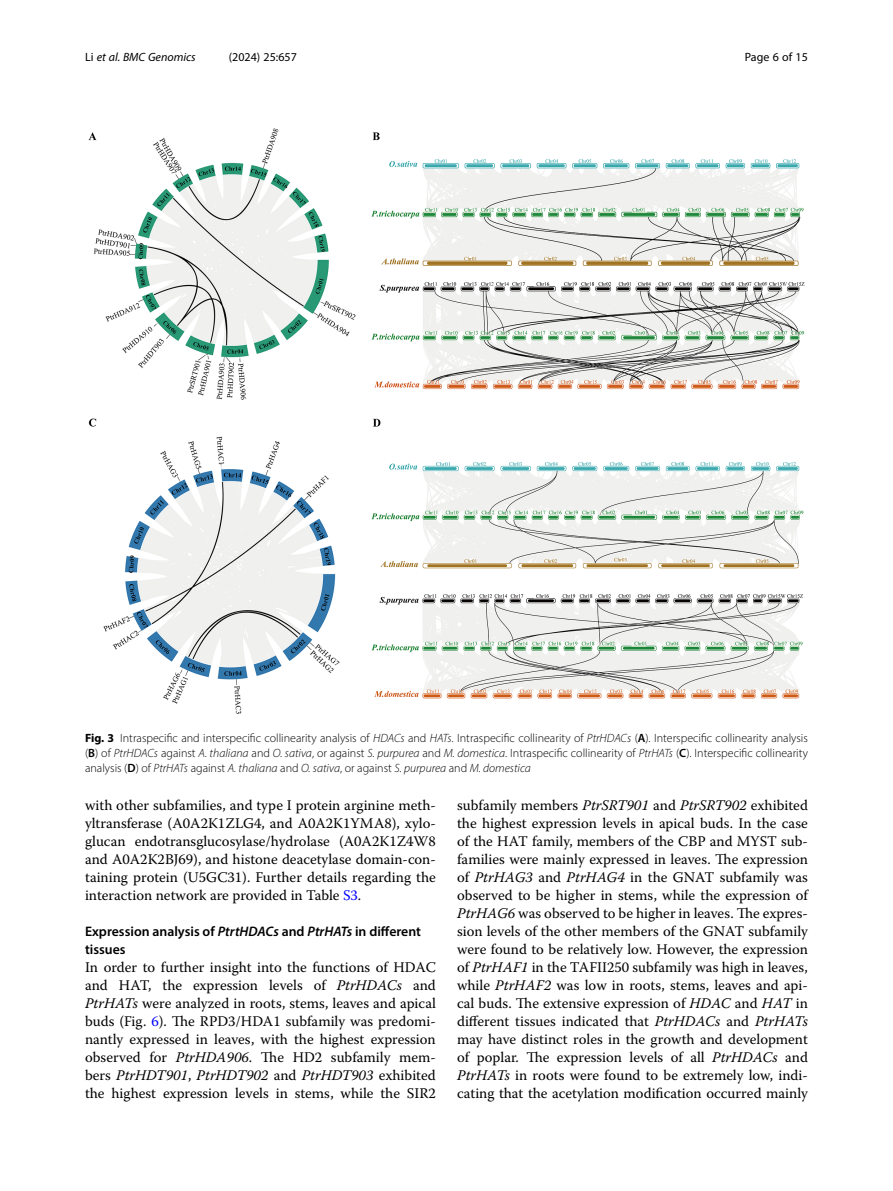
<style>
.page{position:relative;width:893px;height:1191px;background:#fff}
.page>*{position:absolute;margin:0;border:0;box-sizing:border-box;transform-origin:0 0}
.Body_Text{font:14.7px/18px "Warnock Pro";color:#000;text-align:justify}
.Head_2{font:600 13.8px/18px "Myriad Pro";color:#000}
.Figure_Caption{font:300 12px/15px "Myriad Pro";color:#000;text-align:justify}
.t1{font:12px "Myriad Pro";color:#000}
.t2{font:italic 12px "Myriad Pro";color:#000}
.s1{font-style:normal}
.s2{font-weight:700}
.s3{font-style:italic}
.s4{font-weight:600}
.s5{color:#00f}
</style>
<div class="page">
<img style="left:88px;top:128px;width:717px;height:586px">
<p class="t2" style="left:85px;top:50px;width:112px"><span class="s1">Li</span> et al. BMC Genomics</p>
<p class="t1" style="left:229px;top:50px;width:70px">(2024) 25:657</p>
<p class="t1" style="left:745px;top:50px;width:65px">Page 6 of 15</p>
<p class="Figure_Caption" style="left:85px;top:730px;width:724px"><span class="s2">Fig. 3</span> Intraspecific and interspecific collinearity analysis of <span class="s3">HDACs</span> and <span class="s3">HATs</span>. Intraspecific collinearity of <span class="s3">PtrHDACs</span> (<span class="s4">A</span>). Interspecific collinearity analysis (<span class="s4">B</span>) of <span class="s3">PtrHDACs</span> against <span class="s3">A. thaliana</span> and <span class="s3">O. sativa</span>, or against <span class="s3">S. purpurea</span> and <span class="s3">M. domestica</span>. Intraspecific collinearity of <span class="s3">PtrHATs</span> (<span class="s4">C</span>). Interspecific collinearity analysis (<span class="s4">D</span>) of <span class="s3">PtrHATs</span> against <span class="s3">A. thaliana</span> and <span class="s3">O. sativa</span>, or against <span class="s3">S. purpurea</span> and <span class="s3">M. domestica</span></p>
<p class="Body_Text" style="left:85px;top:796px;width:352px">with other subfamilies, and type I protein arginine meth&shy;yltransferase (A0A2K1ZLG4, and A0A2K1YMA8), xylo&shy;glucan endotransglucosylase/hydrolase (A0A2K1Z4W8 and A0A2K2BJ69), and histone deacetylase domain-con&shy;taining protein (U5GC31). Further details regarding the interaction network are provided in Table <span class="s5">S3</span>.</p>
<p class="Head_2" style="left:85px;top:922px;width:337px">Expression analysis of <span class="s3">PtrtHDACs</span> and <span class="s3">PtrHATs</span> in different tissues</p>
<p class="Body_Text" style="left:85px;top:958px;width:352px">In order to further insight into the functions of HDAC and HAT, the expression levels of <span class="s3">PtrHDACs</span> and <span class="s3">PtrHATs</span> were analyzed in roots, stems, leaves and apical buds (Fig. <span class="s5">6</span>). The RPD3/HDA1 subfamily was predomi&shy;nantly expressed in leaves, with the highest expression observed for <span class="s3">PtrHDA906</span>. The HD2 subfamily mem&shy;bers <span class="s3">PtrHDT901</span>, <span class="s3">PtrHDT902</span> and <span class="s3">PtrHDT903</span> exhibited the highest expression levels in stems, while the SIR2</p>
<p class="Body_Text" style="left:457px;top:796px;width:352px">subfamily members <span class="s3">PtrSRT901</span> and <span class="s3">PtrSRT902</span> exhibited the highest expression levels in apical buds. In the case of the HAT family, members of the CBP and MYST sub&shy;families were mainly expressed in leaves. The expression of <span class="s3">PtrHAG3</span> and <span class="s3">PtrHAG4</span> in the GNAT subfamily was observed to be higher in stems, while the expression of <span class="s3">PtrHAG6</span> was observed to be higher in leaves. The expres&shy;sion levels of the other members of the GNAT subfamily were found to be relatively low. However, the expression of <span class="s3">PtrHAF1</span> in the TAFII250 subfamily was high in leaves, while <span class="s3">PtrHAF2</span> was low in roots, stems, leaves and api&shy;cal buds. The extensive expression of <span class="s3">HDAC</span> and <span class="s3">HAT</span> in different tissues indicated that <span class="s3">PtrHDACs</span> and <span class="s3">PtrHATs </span>may have distinct roles in the growth and development of poplar. The expression levels of all <span class="s3">PtrHDACs</span> and <span class="s3">PtrHATs</span> in roots were found to be extremely low, indi&shy;cating that the acetylation modification occurred mainly</p>
</div>
